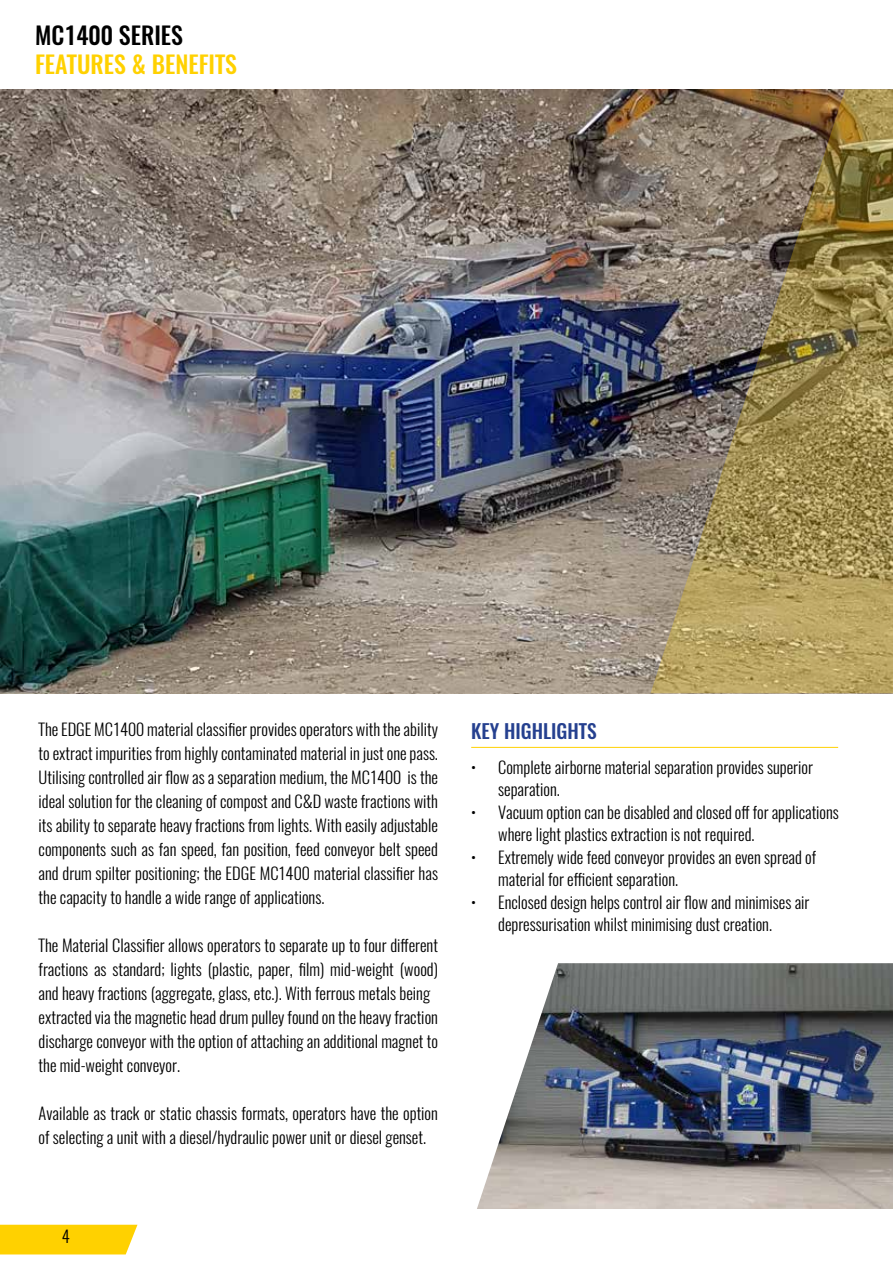
<style>
.page{position:relative;width:893px;height:1263px;background:#fff}
.page>*{position:absolute;margin:0;border:0;box-sizing:border-box;transform-origin:0 0}
.t1{font:500 24px "Oswald";color:#ffd100}
.t2{font:500 24px "Oswald";color:#000}
.t3{font:500 19.5px "Oswald";color:#25408f}
.t4{font:300 16.5px/24px "Oswald";color:#000}
</style>
<div class="page">
<img style="left:477px;top:963px;width:416px;height:246px">
<hr style="left:471px;top:747px;width:367px;height:1px;background:#ffd100">
<img style="left:0;top:89px;width:651px;height:604px">
<img style="left:651px;top:89px;width:242px;height:604px">
<div style="left:0;top:1225px;width:137px;height:29px;background:#ffd100"></div>
<h1 class="t2" style="left:35px;top:19px;width:149px">MC1400 SERIES</h1>
<h1 class="t1" style="left:35px;top:48px;width:203px">FEATURES &amp; BENEFITS</h1>
<p class="t4" style="left:39px;top:717px;width:401px;text-align:justify">The EDGE MC1400 material classifier provides operators with the ability to extract impurities from highly contaminated material in just one pass.<br>Utilising controlled air flow as a separation medium, the MC1400 is the ideal solution for the cleaning of compost and C&amp;D waste fractions with its ability to separate heavy fractions from lights. With easily adjustable components such as fan speed, fan position, feed conveyor belt speed and drum spilter positioning; the EDGE MC1400 material classifier has the capacity to handle a wide range of applications.</p>
<p class="t4" style="left:39px;top:933px;width:401px">The Material Classifier allows operators to separate up to four different fractions as standard; lights (plastic, paper, film) mid-weight (wood) and heavy fractions (aggregate, glass, etc.). With ferrous metals being extracted via the magnetic head drum pulley found on the heavy fraction discharge conveyor with the option of attaching an additional magnet to the mid-weight conveyor.</p>
<p class="t4" style="left:39px;top:1101px;width:401px">Available as track or static chassis formats, operators have the option of selecting a unit with a diesel/hydraulic power unit or diesel genset.</p>
<p class="t4" style="left:62px;top:1224px;width:10px">4</p>
<p class="t3" style="left:471px;top:717px;width:127px">KEY HIGHLIGHTS</p>
<p class="t4" style="left:498px;top:756px;width:316px;line-height:22.5px;text-indent:-27px">• Complete airborne material separation provides superior separation.</p>
<p class="t4" style="left:498px;top:801px;width:342px;line-height:22.5px;text-indent:-27px">• Vacuum option can be disabled and closed off for applications where light plastics extraction is not required.</p>
<p class="t4" style="left:498px;top:846px;width:320px;line-height:22.5px;text-indent:-27px">• Extremely wide feed conveyor provides an even spread of material for efficient separation.</p>
<p class="t4" style="left:498px;top:891px;width:313px;line-height:22.5px;text-indent:-27px">• Enclosed design helps control air flow and minimises air depressurisation whilst minimising dust creation.</p>
</div>
